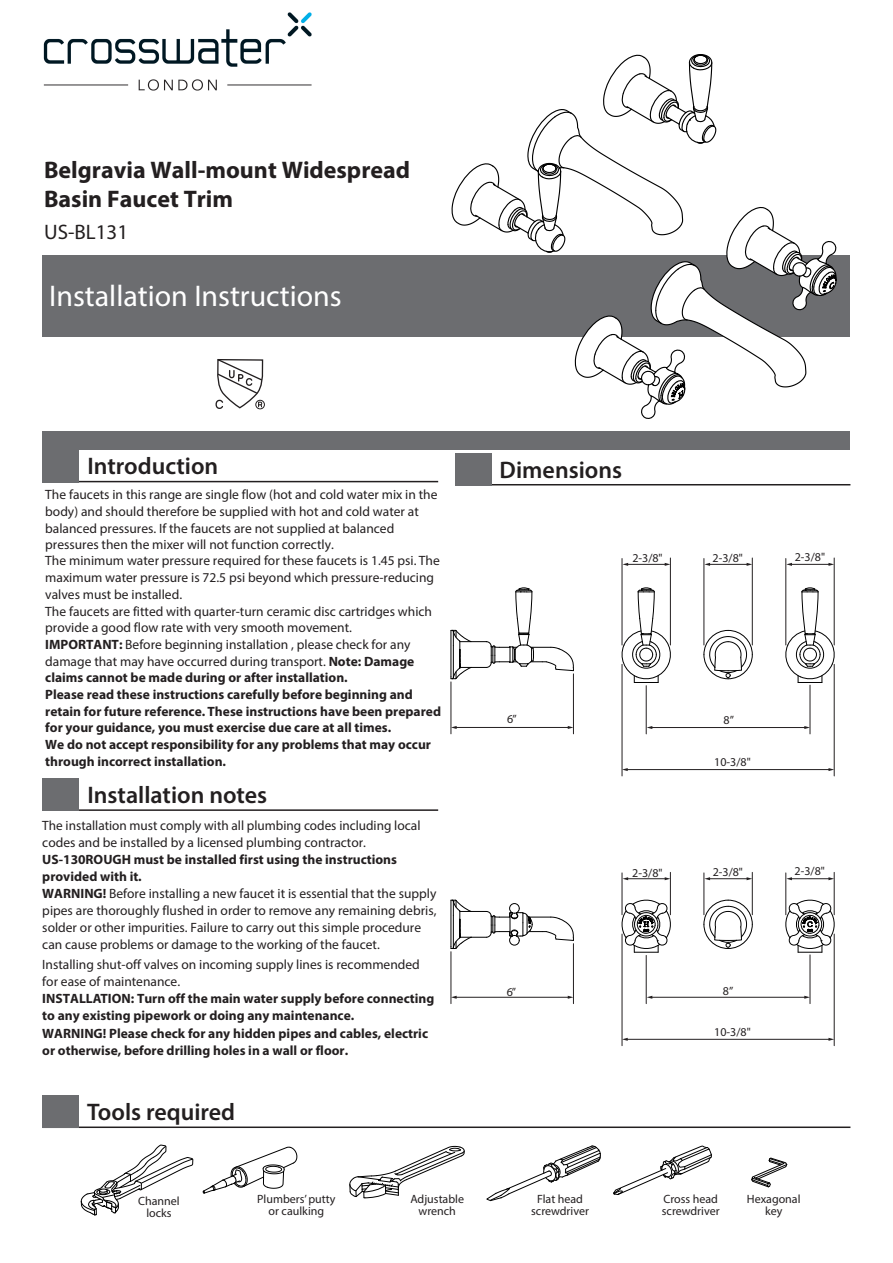
<style>
.page{position:relative;width:893px;height:1263px;background:#fff}
.page>*{position:absolute;margin:0;border:0;box-sizing:border-box;transform-origin:0 0}
.t1{font:30px "Myriad Pro";color:#fff}
.t2{font:600 24px "Myriad Pro";color:#231f20}
.t3{font:700 24px/28.8px "Myriad Pro";color:#231f20}
.t4{font:21px "Myriad Pro";color:#231f20}
.t5{font:13.5px/16.6px "Myriad Pro";color:#231f20}
.t6{font:700 13.5px/17.1px "Myriad Pro";color:#231f20}
.t7{font:12px/12px "Myriad Pro";color:#231f20;text-align:center}
.s1{font-weight:700}
</style>
<div class="page">
<div style="left:43px;top:431px;width:807px;height:18px;background:#6c6d70"></div>
<div style="left:43px;top:255px;width:807px;height:81px;background:#6c6d70"></div>
<div style="left:255px;top:400px;width:10px;height:9px;border:1px solid #231f20;border-radius:50%"></div>
<svg style="left:215px;top:359px;width:49px;height:51px"></svg>
<svg style="left:450px;top:54px;width:387px;height:365px"></svg>
<hr style="left:627px;top:1039px;width:202px;height:1px;background:#231f20">
<svg style="left:623px;top:1038px;width:5px;height:3px"></svg>
<svg style="left:828px;top:1038px;width:6px;height:3px"></svg>
<hr style="left:834px;top:934px;width:1px;height:112px;background:#231f20">
<hr style="left:622px;top:934px;width:1px;height:112px;background:#231f20">
<svg style="left:785px;top:899px;width:50px;height:54px"></svg>
<svg style="left:621px;top:899px;width:50px;height:54px"></svg>
<svg style="left:703px;top:630px;width:50px;height:49px"></svg>
<svg style="left:703px;top:899px;width:50px;height:50px"></svg>
<svg style="left:621px;top:587px;width:50px;height:96px"></svg>
<svg style="left:451px;top:899px;width:123px;height:50px"></svg>
<svg style="left:451px;top:587px;width:123px;height:92px"></svg>
<svg style="left:785px;top:587px;width:50px;height:96px"></svg>
<hr style="left:453px;top:645px;width:1px;height:33px;background:#000">
<hr style="left:810px;top:955px;width:1px;height:49px;background:#231f20">
<hr style="left:646px;top:955px;width:1px;height:49px;background:#231f20">
<hr style="left:651px;top:997px;width:154px;height:1px;background:#231f20">
<svg style="left:804px;top:996px;width:6px;height:3px"></svg>
<hr style="left:752px;top:872px;width:1px;height:43px;background:#231f20">
<hr style="left:704px;top:873px;width:1px;height:42px;background:#231f20">
<hr style="left:709px;top:878px;width:39px;height:1px;background:#231f20">
<svg style="left:704px;top:877px;width:6px;height:3px"></svg>
<svg style="left:747px;top:877px;width:5px;height:3px"></svg>
<hr style="left:670px;top:872px;width:1px;height:43px;background:#231f20">
<hr style="left:622px;top:873px;width:1px;height:42px;background:#231f20">
<hr style="left:627px;top:878px;width:39px;height:1px;background:#231f20">
<svg style="left:622px;top:877px;width:6px;height:3px"></svg>
<svg style="left:665px;top:877px;width:5px;height:3px"></svg>
<hr style="left:834px;top:872px;width:1px;height:43px;background:#231f20">
<hr style="left:786px;top:873px;width:1px;height:42px;background:#231f20">
<hr style="left:791px;top:878px;width:38px;height:1px;background:#231f20">
<svg style="left:786px;top:877px;width:6px;height:3px"></svg>
<svg style="left:828px;top:877px;width:6px;height:3px"></svg>
<hr style="left:627px;top:769px;width:202px;height:1px;background:#231f20">
<svg style="left:623px;top:768px;width:5px;height:3px"></svg>
<svg style="left:828px;top:768px;width:6px;height:3px"></svg>
<hr style="left:834px;top:664px;width:1px;height:112px;background:#231f20">
<hr style="left:622px;top:664px;width:1px;height:112px;background:#231f20">
<hr style="left:810px;top:685px;width:1px;height:49px;background:#231f20">
<hr style="left:646px;top:686px;width:1px;height:48px;background:#231f20">
<hr style="left:651px;top:727px;width:154px;height:1px;background:#231f20">
<svg style="left:804px;top:726px;width:6px;height:3px"></svg>
<hr style="left:752px;top:558px;width:1px;height:87px;background:#231f20">
<hr style="left:704px;top:558px;width:1px;height:87px;background:#231f20">
<hr style="left:709px;top:564px;width:39px;height:1px;background:#231f20">
<svg style="left:704px;top:563px;width:6px;height:3px"></svg>
<svg style="left:747px;top:563px;width:5px;height:3px"></svg>
<hr style="left:670px;top:558px;width:1px;height:87px;background:#231f20">
<hr style="left:622px;top:558px;width:1px;height:87px;background:#231f20">
<hr style="left:627px;top:564px;width:39px;height:1px;background:#231f20">
<svg style="left:622px;top:563px;width:6px;height:3px"></svg>
<svg style="left:665px;top:563px;width:5px;height:3px"></svg>
<hr style="left:834px;top:558px;width:1px;height:87px;background:#231f20">
<hr style="left:786px;top:558px;width:1px;height:87px;background:#231f20">
<hr style="left:791px;top:564px;width:38px;height:1px;background:#231f20">
<svg style="left:786px;top:563px;width:6px;height:3px"></svg>
<svg style="left:828px;top:563px;width:6px;height:3px"></svg>
<hr style="left:573px;top:944px;width:1px;height:60px;background:#231f20">
<hr style="left:451px;top:952px;width:1px;height:52px;background:#231f20">
<hr style="left:456px;top:997px;width:113px;height:1px;background:#231f20">
<svg style="left:451px;top:996px;width:6px;height:3px"></svg>
<svg style="left:568px;top:996px;width:5px;height:3px"></svg>
<hr style="left:573px;top:674px;width:1px;height:60px;background:#231f20">
<hr style="left:451px;top:682px;width:1px;height:52px;background:#231f20">
<hr style="left:456px;top:727px;width:113px;height:1px;background:#231f20">
<svg style="left:451px;top:726px;width:6px;height:3px"></svg>
<svg style="left:568px;top:726px;width:5px;height:3px"></svg>
<svg style="left:349px;top:1145px;width:116px;height:53px"></svg>
<svg style="left:81px;top:1145px;width:113px;height:71px"></svg>
<svg style="left:202px;top:1146px;width:96px;height:48px"></svg>
<svg style="left:486px;top:1145px;width:115px;height:56px"></svg>
<svg style="left:613px;top:1145px;width:99px;height:50px"></svg>
<svg style="left:751px;top:1157px;width:37px;height:31px"></svg>
<hr style="left:43px;top:481px;width:395px;height:1px;background:#231f20">
<div style="left:43px;top:450px;width:36px;height:32px;background:#6c6d70"></div>
<hr style="left:43px;top:809px;width:395px;height:2px;background:#231f20">
<div style="left:43px;top:778px;width:36px;height:33px;background:#6c6d70"></div>
<hr style="left:455px;top:484px;width:395px;height:1px;background:#231f20">
<div style="left:455px;top:453px;width:36px;height:32px;background:#6c6d70"></div>
<hr style="left:43px;top:1126px;width:807px;height:2px;background:#231f20">
<div style="left:43px;top:1096px;width:36px;height:32px;background:#6c6d70"></div>
<img style="left:43px;top:12px;width:269px;height:79px">
<h2 class="t3" style="left:44px;top:155px;width:367px">Belgravia Wall-mount Widespread<br>Basin Faucet Trim</h2>
<h3 class="t4" style="left:44px;top:219px;width:85px">US-BL131</h3>
<h1 class="t1" style="left:49px;top:277px;width:294px">Installation Instructions</h1>
<h2 class="t2" style="left:87px;top:451px;width:132px">Introduction</h2>
<p class="t5" style="left:45px;top:486px;width:397px">The faucets in this range are single flow (hot and cold water mix in the body) and should therefore be supplied with hot and cold water at balanced pressures. If the faucets are not supplied at balanced pressures then the mixer will not function correctly.<br>The minimum water pressure required for these faucets is 1.45 psi. The maximum water pressure is 72.5 psi beyond which pressure-reducing valves must be installed.<br>The faucets are fitted with quarter-turn ceramic disc cartridges which provide a good flow rate with very smooth movement.<br><span class="s1">IMPORTANT:</span> Before beginning installation , please check for any damage that may have occurred during transport. <span class="s1">Note: Damage claims cannot be made during or after installation.<br>Please read these instructions carefully before beginning and retain for future reference. These instructions have been prepared for your guidance, you must exercise due care at all times.<br>We do not accept responsibility for any problems that may occur through incorrect installation.</span></p>
<h2 class="t2" style="left:87px;top:780px;width:181px">Installation notes</h2>
<p class="t5" style="left:42px;top:817px;width:380px">The installation must comply with all plumbing codes including local codes and be installed by a licensed plumbing contractor.</p>
<p class="t5" style="left:42px;top:851px;width:396px"><span class="s1">US-130ROUGH must be installed first using the instructions provided with it.<br>WARNING!</span> Before installing a new faucet it is essential that the supply pipes are thoroughly flushed in order to remove any remaining debris, solder or other impurities. Failure to carry out this simple procedure can cause problems or damage to the working of the faucet.</p>
<p class="t5" style="left:42px;top:956px;width:379px;line-height:17.1px">Installing shut-off valves on incoming supply lines is recommended for ease of maintenance.</p>
<p class="t6" style="left:42px;top:990px;width:393px">INSTALLATION: Turn off the main water supply before connecting to any existing pipework or doing any maintenance.<br>WARNING! Please check for any hidden pipes and cables, electric or otherwise, before drilling holes in a wall or floor.</p>
<h2 class="t2" style="left:87px;top:1097px;width:150px">Tools required</h2>
<h2 class="t2" style="left:500px;top:454px;width:124px">Dimensions</h2>
<p class="t7" style="left:632px;top:552px;width:32px">2-3/8"</p>
<p class="t7" style="left:713px;top:552px;width:32px">2-3/8"</p>
<p class="t7" style="left:795px;top:551px;width:32px">2-3/8"</p>
<p class="t7" style="left:507px;top:713px;width:11px">6”</p>
<p class="t7" style="left:507px;top:985px;width:11px">6”</p>
<p class="t7" style="left:723px;top:714px;width:12px">8”</p>
<p class="t7" style="left:714px;top:756px;width:38px">10-3/8"</p>
<p class="t7" style="left:632px;top:867px;width:32px">2-3/8"</p>
<p class="t7" style="left:713px;top:866px;width:32px">2-3/8"</p>
<p class="t7" style="left:794px;top:865px;width:32px">2-3/8"</p>
<p class="t7" style="left:723px;top:985px;width:12px">8”</p>
<p class="t7" style="left:714px;top:1025px;width:38px">10-3/8"</p>
<p class="t7" style="left:410px;top:1193px;width:55px">Adjustable wrench</p>
<p class="t7" style="left:138px;top:1194px;width:43px">Channel locks</p>
<p class="t7" style="left:257px;top:1193px;width:80px">Plumbers’ putty or caulking</p>
<p class="t7" style="left:531px;top:1193px;width:59px">Flat head screwdriver</p>
<p class="t7" style="left:662px;top:1193px;width:59px;text-align:left">Cross head screwdriver</p>
<p class="t7" style="left:747px;top:1193px;width:55px">Hexagonal key</p>
</div>
